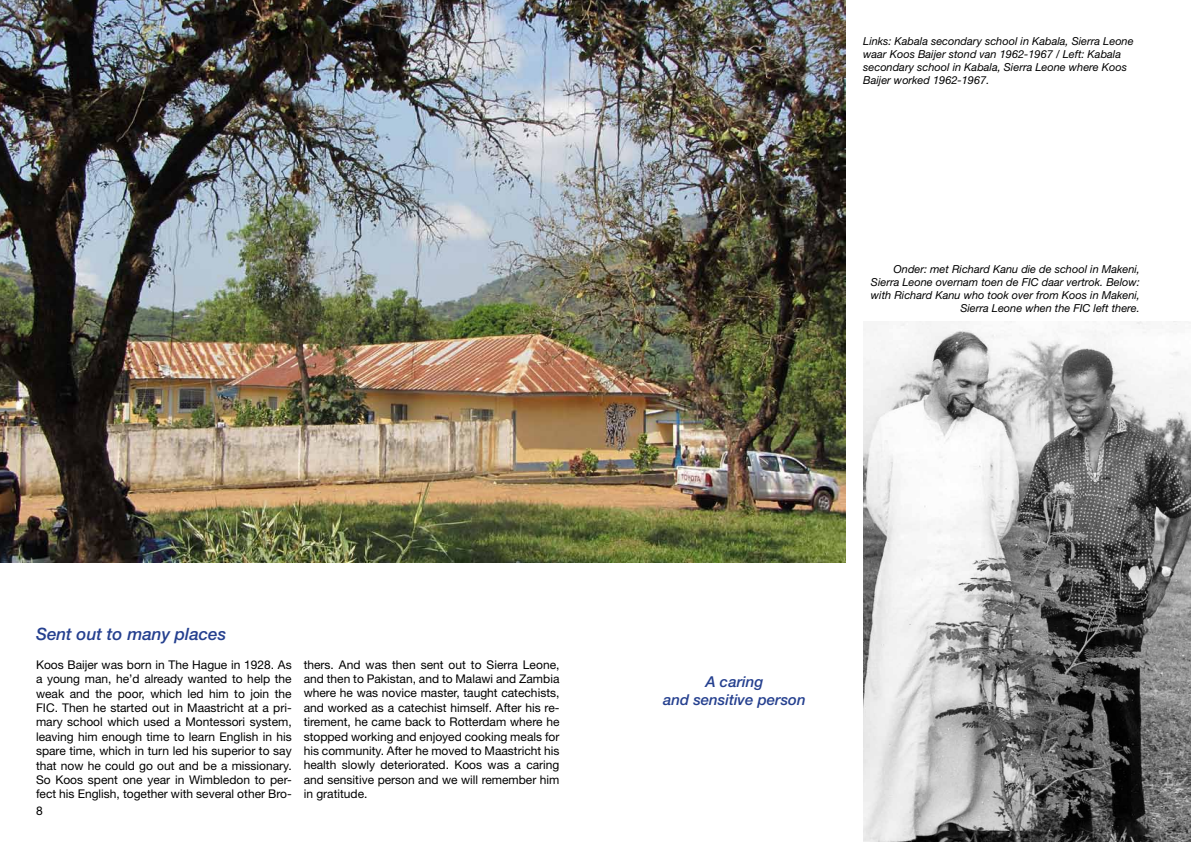
<style>
.page{position:relative;width:1191px;height:842px;background:#fff}
.page>*{position:absolute;margin:0;border:0;box-sizing:border-box;transform-origin:0 0}
.t1{font:italic 500 17px "Helvetica Neue";color:#25408f}
.t2{font:italic 500 15px/18px "Helvetica Neue";color:#25408f;text-align:center}
.t3{font:12px/14.4px "Helvetica Neue";color:#000;text-align:justify}
.t4{font:italic 11px/13.2px "Helvetica Neue";color:#000}
</style>
<div class="page">
<img style="left:0;top:0;width:845px;height:563px">
<img style="left:863px;top:322px;width:328px;height:520px">
<p class="t4" style="left:863px;top:34px;width:272px">Links: Kabala secondary school in Kabala, Sierra Leone waar Koos Baijer stond van 1962-1967 / Left: Kabala secondary school in Kabala, Sierra Leone where Koos Baijer worked 1962-1967.</p>
<p class="t4" style="left:871px;top:262px;width:270px;text-align:right">Onder: met Richard Kanu die de school in Makeni, Sierra Leone overnam toen de FIC daar vertrok. Below: with Richard Kanu who took over from Koos in Makeni, Sierra Leone when the FIC left there.</p>
<h1 class="t1" style="left:36px;top:624px;width:192px">Sent out to many places</h1>
<p class="t3" style="left:36px;top:657px;width:257px">Koos Baijer was born in The Hague in 1928. As a young man, he’d already wanted to help the weak and the poor, which led him to join the FIC. Then he started out in Maastricht at a pri&shy;mary school which used a Montessori system, leaving him enough time to learn English in his spare time, which in turn led his superior to say that now he could go out and be a missionary.<br>So Koos spent one year in Wimbledon to per&shy;fect his English, together with several other Bro-</p>
<p class="t3" style="left:304px;top:657px;width:257px">thers. And was then sent out to Sierra Leone, and then to Pakistan, and to Malawi and Zambia where he was novice master, taught catechists, and worked as a catechist himself. After his re&shy;tirement, he came back to Rotterdam where he stopped working and enjoyed cooking meals for his community. After he moved to Maastricht his health slowly deteriorated. Koos was a caring and sensitive person and we will remember him in gratitude.</p>
<p class="t3" style="left:36px;top:804px;width:8px">8</p>
<p class="t2" style="left:663px;top:673px;width:144px">A caring<br>and sensitive person</p>
</div>
